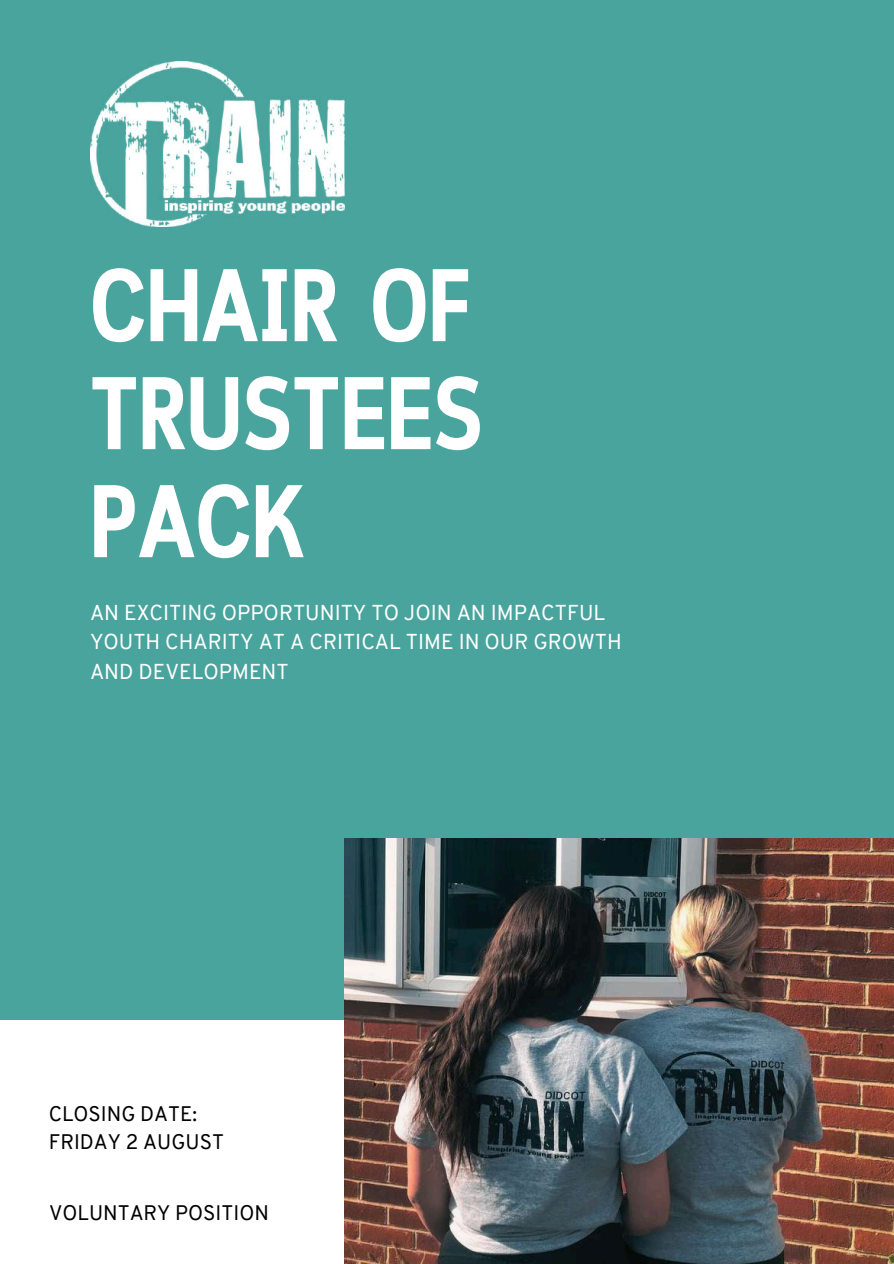
<style>
.page{position:relative;width:894px;height:1264px;background:#fff}
.page>*{position:absolute;margin:0;border:0;box-sizing:border-box;transform-origin:0 0}
.t1{font:700 102.75px/108px "Cloud Cond";color:#fff;text-align:justify}
.t2{font:21px/29.2px "Overpass";color:#fff}
.t3{font:20.55px/28.2px "Overpass";color:#000001}
.t4{font:20.55px "Overpass";color:#000}
</style>
<div class="page">
<div style="left:0;top:0;width:893px;height:1263px;background:#49a49d"></div>
<div style="left:0;top:1020px;width:725px;height:243px;background:#fff"></div>
<img style="left:90px;top:62px;width:254px;height:164px">
<img style="left:345px;top:838px;width:548px;height:425px">
<h1 class="t1" style="left:90px;top:260px;width:394px">CHAIR OF TRUSTEES PACK</h1>
<p class="t2" style="left:90px;top:600px;width:533px">AN EXCITING OPPORTUNITY TO JOIN AN IMPACTFUL<br>YOUTH CHARITY AT A CRITICAL TIME IN OUR GROWTH<br>AND DEVELOPMENT</p>
<p class="t3" style="left:49px;top:1101px;width:177px">CLOSING DATE:<br>FRIDAY 2 AUGUST</p>
<p class="t4" style="left:49px;top:1204px;width:221px">VOLUNTARY POSITION</p>
</div>
